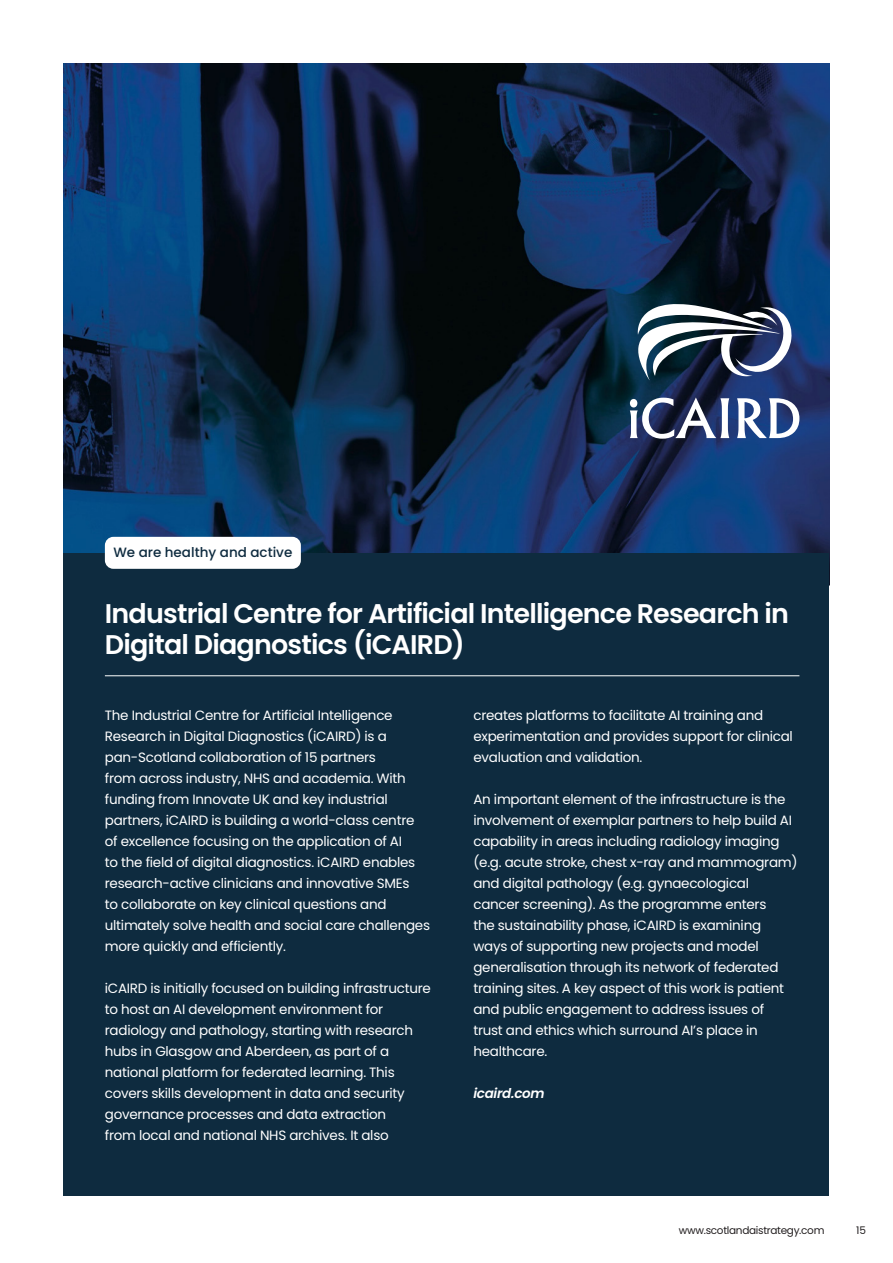
<style>
.page{position:relative;width:893px;height:1263px;background:#fff}
.page>*{position:absolute;margin:0;border:0;box-sizing:border-box;transform-origin:0 0}
.Headings{font:600 27px/31.5px "Poppins";letter-spacing:-.03em;color:#fff}
.Body_Copy{font:13.5px/21px "Poppins";letter-spacing:-.02em;color:#fff}
.Sub_Copy{font:500 13.5px "Poppins";color:#0e2b3f}
.Body_Copy-2{font:italic 600 13.5px "Poppins";letter-spacing:-.02em;color:#fff}
.t1{font:10.5px "Poppins";letter-spacing:-.03em;color:#231f20}
</style>
<div class="page">
<img style="left:64px;top:64px;width:765px;height:489px">
<div style="left:64px;top:553px;width:765px;height:642px;background:#0e2b3f"></div>
<hr style="left:105px;top:675px;width:694px;height:1px;background:#fff">
<svg style="left:638px;top:304px;width:154px;height:76px"></svg>
<svg style="left:630px;top:397px;width:99px;height:42px"></svg>
<svg style="left:737px;top:398px;width:62px;height:40px"></svg>
<div style="left:105px;top:537px;width:196px;height:32px;background:#fff;border-radius:9px"></div>
<p class="Sub_Copy" style="left:113px;top:544px;width:180px">We are healthy and active</p>
<p class="Headings" style="left:105px;top:597px;width:686px">Industrial Centre for Artificial Intelligence Research in<br>Digital Diagnostics (iCAIRD)</p>
<p class="Body_Copy" style="left:105px;top:705px;width:327px">The Industrial Centre for Artificial Intelligence Research in Digital Diagnostics (iCAIRD) is a pan-Scotland collaboration of 15 partners<br>from across industry, NHS and academia. With funding from Innovate UK and key industrial partners, iCAIRD is building a world-class centre of excellence focusing on the application of AI<br>to the field of digital diagnostics. iCAIRD enables research-active clinicians and innovative SMEs<br>to collaborate on key clinical questions and ultimately solve health and social care challenges more quickly and efficiently.</p>
<p class="Body_Copy" style="left:105px;top:978px;width:327px">iCAIRD is initially focused on building infrastructure to host an AI development environment for radiology and pathology, starting with research hubs in Glasgow and Aberdeen, as part of a national platform for federated learning. This covers skills development in data and security governance processes and data extraction<br>from local and national NHS archives. It also</p>
<p class="Body_Copy" style="left:473px;top:705px;width:321px">creates platforms to facilitate AI training and experimentation and provides support for clinical evaluation and validation.</p>
<p class="Body_Copy" style="left:473px;top:789px;width:326px">An important element of the infrastructure is the involvement of exemplar partners to help build AI capability in areas including radiology imaging (e.g. acute stroke, chest x-ray and mammogram) and digital pathology (e.g. gynaecological cancer screening). As the programme enters<br>the sustainability phase, iCAIRD is examining ways of supporting new projects and model generalisation through its network of federated training sites. A key aspect of this work is patient and public engagement to address issues of<br>trust and ethics which surround AI’s place in healthcare.</p>
<p class="Body_Copy-2" style="left:473px;top:1085px;width:73px">icaird.com</p>
<p class="t1" style="left:679px;top:1224px;width:147px">www.scotlandaistrategy.com</p>
<p class="t1" style="left:856px;top:1224px;width:11px">15</p>
</div>
